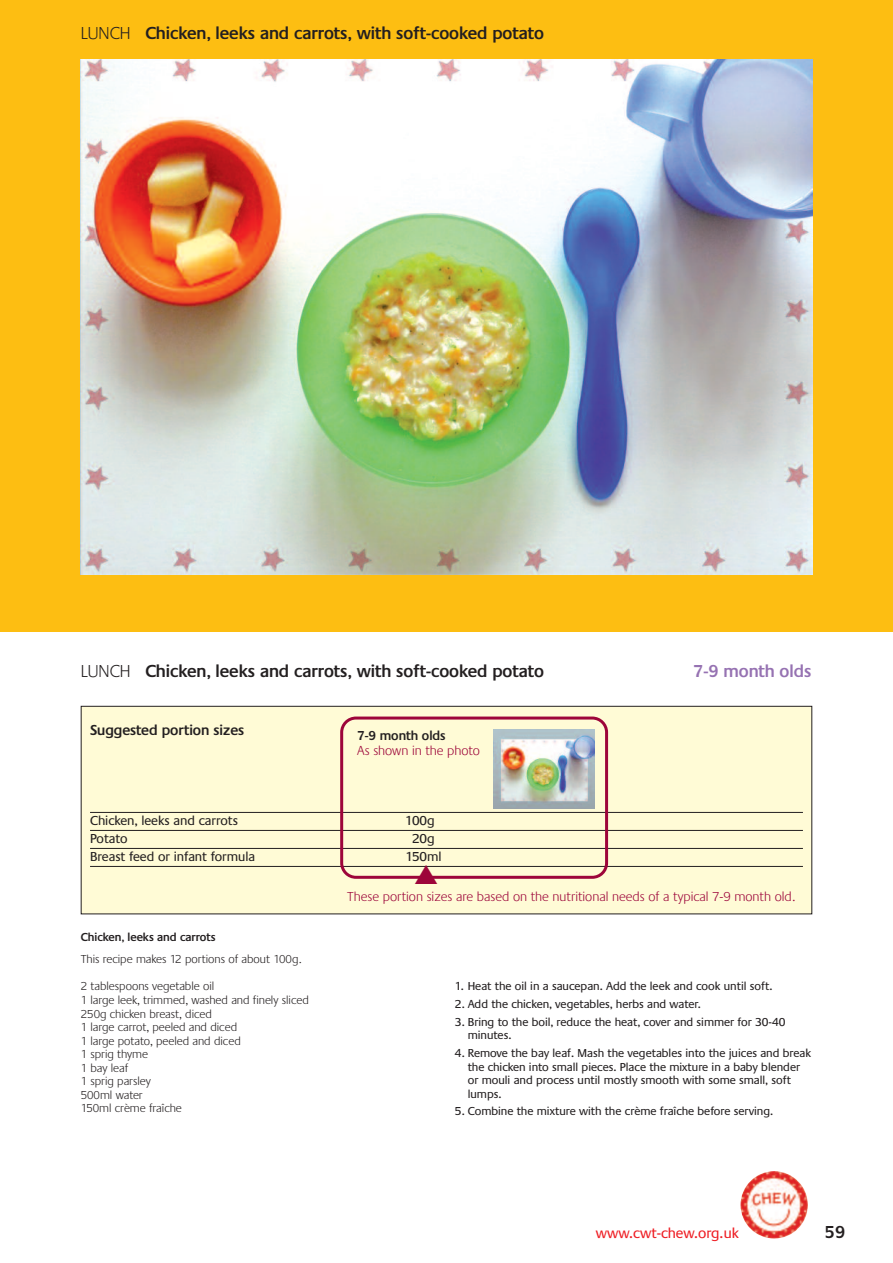
<style>
.page{position:relative;width:893px;height:1263px;background:#fff}
.page>*{position:absolute;margin:0;border:0;box-sizing:border-box;transform-origin:0 0}
.t1{font:600 18px "Praxis";color:#231f20}
.t2{font:600 18px "Praxis";color:#9672b2}
.t3{font:600 15px "Praxis";color:#231f20}
.t4{font:15px "Praxis";color:#ee1d23}
.t5{font:300 13.5px "Praxis";color:#9d053a}
.t6{font:13.5px/18px "Praxis";color:#231f20}
.t7{font:600 13.5px "Praxis";color:#231f20}
.t8{font:12px/13.5px "Praxis";color:#231f20}
.t9{font:300 12px/13.5px "Praxis";color:#231f20}
.t10{font:600 12px "Praxis";color:#231f20}
.s1{font-weight:300}
</style>
<div class="page">
<div style="left:0;top:0;width:893px;height:631px;background:#fdbe12"></div>
<img style="left:81px;top:60px;width:731px;height:514px">
<div style="left:81px;top:706px;width:731px;height:208px;background:#fffbd6"></div>
<div style="left:81px;top:706px;width:731px;height:208px;border:1px solid #231f20"></div>
<hr style="left:90px;top:812px;width:713px;height:1px;background:#231f20">
<hr style="left:90px;top:830px;width:713px;height:1px;background:#231f20">
<hr style="left:90px;top:848px;width:713px;height:1px;background:#231f20">
<hr style="left:90px;top:866px;width:713px;height:1px;background:#231f20">
<img style="left:740px;top:1171px;width:68px;height:67px;border-radius:50%">
<svg style="left:340px;top:716px;width:268px;height:163px"></svg>
<h1 class="t1" style="left:81px;top:22px;width:465px"><span class="s1">LUNCH</span> Chicken, leeks and carrots, with soft-cooked potato</h1>
<h1 class="t1" style="left:81px;top:660px;width:465px"><span class="s1">LUNCH</span> Chicken, leeks and carrots, with soft-cooked potato</h1>
<p class="t3" style="left:90px;top:721px;width:156px">Suggested portion sizes</p>
<p class="t7" style="left:357px;top:727px;width:90px">7-9 month olds</p>
<p class="t5" style="left:357px;top:742px;width:124px">As shown in the photo</p>
<h1 class="t2" style="left:693px;top:660px;width:119px">7-9 month olds</h1>
<p class="t6" style="left:90px;top:811px;width:167px">Chicken, leeks and carrots<br>Potato<br>Breast feed or infant formula</p>
<p class="t6" style="left:405px;top:811px;width:38px;text-align:center">100g<br>20g<br>150ml</p>
<p class="t5" style="left:347px;top:888px;width:450px">These portion sizes are based on the nutritional needs of a typical 7-9 month old.</p>
<p class="t10" style="left:81px;top:930px;width:136px">Chicken, leeks and carrots</p>
<p class="t9" style="left:81px;top:952px;width:222px">This recipe makes 12 portions of about 100g.</p>
<p class="t9" style="left:81px;top:979px;width:230px">2 tablespoons vegetable oil<br>1 large leek, trimmed, washed and finely sliced<br>250g chicken breast, diced<br>1 large carrot, peeled and diced<br>1 large potato, peeled and diced<br>1 sprig thyme<br>1 bay leaf<br>1 sprig parsley<br>500ml water<br>150ml crème fraîche</p>
<p class="t8" style="left:455px;top:979px;width:319px">1. Heat the oil in a saucepan. Add the leek and cook until soft.</p>
<p class="t8" style="left:455px;top:997px;width:248px">2. Add the chicken, vegetables, herbs and water.</p>
<p class="t8" style="left:468px;top:1015px;width:319px;text-indent:-13px">3. Bring to the boil, reduce the heat, cover and simmer for 30-40 minutes.</p>
<p class="t8" style="left:468px;top:1046px;width:345px;text-indent:-13px">4. Remove the bay leaf. Mash the vegetables into the juices and break the chicken into small pieces. Place the mixture in a baby blender or mouli and process until mostly smooth with some small, soft lumps.</p>
<p class="t8" style="left:455px;top:1104px;width:320px">5. Combine the mixture with the crème fraîche before serving.</p>
<p class="t4" style="left:596px;top:1224px;width:144px">www.cwt-chew.org.uk</p>
<h1 class="t1" style="left:825px;top:1221px;width:22px">59</h1>
</div>
